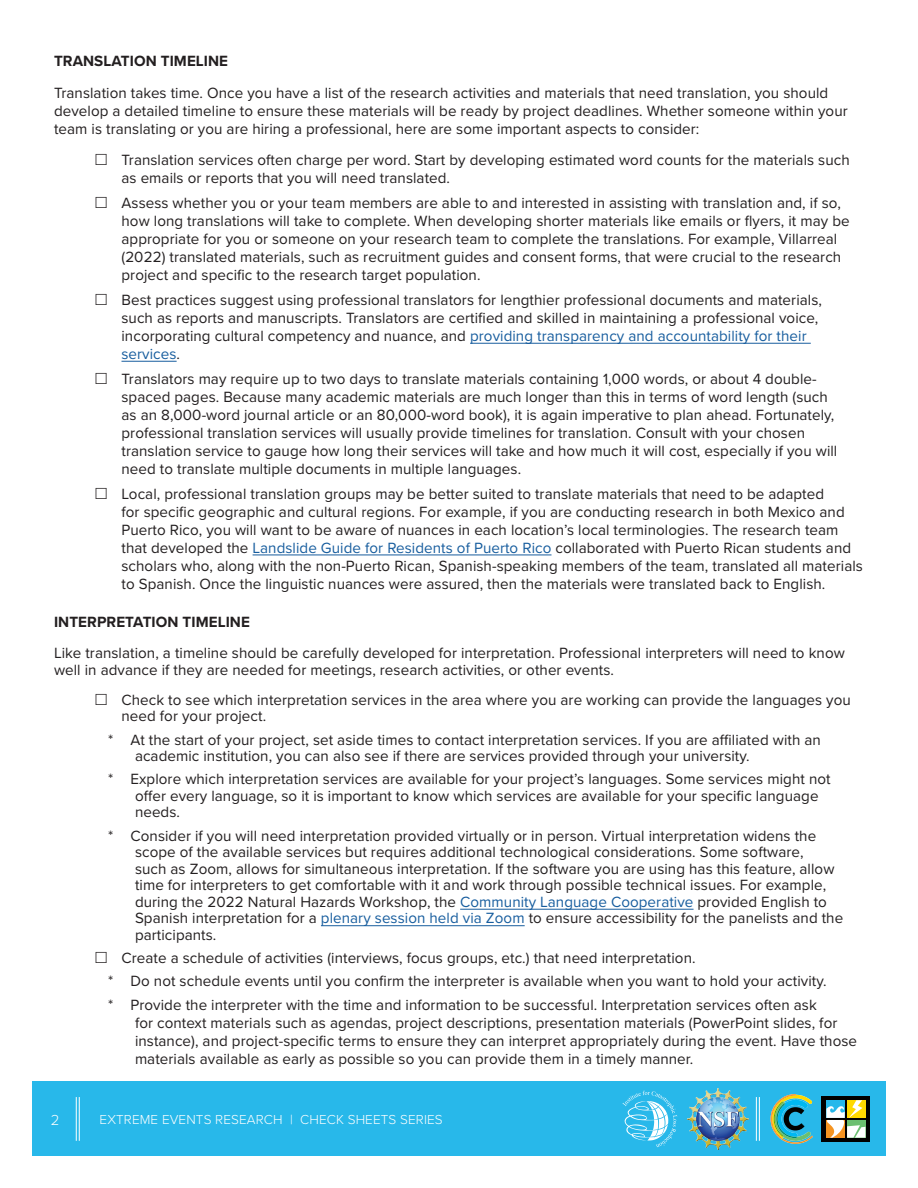
<style>
.page{position:relative;width:918px;height:1188px;background:#fff}
.page>*{position:absolute;margin:0;border:0;box-sizing:border-box;transform-origin:0 0}
.t1{font:15.3px/18px "Proxima Nova";letter-spacing:.005em;color:#231f20}
.t2{font:700 15.3px "Proxima Nova";letter-spacing:.005em;color:#231f20}
.t3{font:300 15px "Proxima Nova";color:#fff}
.t4{font:300 13.5px "Proxima Nova";letter-spacing:.01em;color:#fff}
.s1{color:#175d9e}
</style>
<div class="page">
<div style="left:32px;top:1082px;width:854px;height:74px;background:#28b8ea"></div>
<hr style="left:759px;top:1097px;width:1px;height:44px;background:#fff">
<hr style="left:756px;top:1097px;width:1px;height:44px;background:#fff">
<svg style="left:622px;top:1091px;width:55px;height:56px"></svg>
<img style="left:687px;top:1088px;width:62px;height:62px">
<hr style="left:79px;top:1097px;width:1px;height:44px;background:#fff">
<hr style="left:76px;top:1097px;width:1px;height:44px;background:#fff">
<svg style="left:771px;top:1094px;width:42px;height:50px"></svg>
<div style="left:822px;top:1096px;width:48px;height:46px;background:#000"></div>
<svg style="left:826px;top:1100px;width:39px;height:38px"></svg>
<hr style="left:470px;top:343px;width:341px;height:1px;background:#175d9e">
<hr style="left:122px;top:361px;width:55px;height:1px;background:#175d9e">
<hr style="left:253px;top:555px;width:299px;height:1px;background:#175d9e">
<hr style="left:460px;top:909px;width:234px;height:1px;background:#175d9e">
<hr style="left:321px;top:925px;width:204px;height:1px;background:#175d9e">
<p class="t2" style="left:54px;top:50px;width:176px">TRANSLATION TIMELINE</p>
<p class="t1" style="left:54px;top:83px;width:795px">Translation takes time. Once you have a list of the research activities and materials that need translation, you should develop a detailed timeline to ensure these materials will be ready by project deadlines. Whether someone within your team is translating or you are hiring a professional, here are some important aspects to consider:</p>
<p class="t1" style="left:122px;top:150px;width:730px">Translation services often charge per word. Start by developing estimated word counts for the materials such as emails or reports that you will need translated.</p>
<p class="t1" style="left:122px;top:193px;width:730px">Assess whether you or your team members are able to and interested in assisting with translation and, if so, how long translations will take to complete. When developing shorter materials like emails or flyers, it may be appropriate for you or someone on your research team to complete the translations. For example, Villarreal (2022) translated materials, such as recruitment guides and consent forms, that were crucial to the research project and specific to the research target population.</p>
<p class="t1" style="left:122px;top:290px;width:702px">Best practices suggest using professional translators for lengthier professional documents and materials, such as reports and manuscripts. Translators are certified and skilled in maintaining a professional voice, incorporating cultural competency and nuance, and <span class="s1">providing transparency and accountability for their services</span>.</p>
<p class="t1" style="left:122px;top:369px;width:717px">Translators may require up to two days to translate materials containing 1,000 words, or about 4 double&shy;spaced pages. Because many academic materials are much longer than this in terms of word length (such as an 8,000-word journal article or an 80,000-word book), it is again imperative to plan ahead. Fortunately, professional translation services will usually provide timelines for translation. Consult with your chosen translation service to gauge how long their services will take and how much it will cost, especially if you will need to translate multiple documents in multiple languages.</p>
<p class="t1" style="left:122px;top:484px;width:743px">Local, professional translation groups may be better suited to translate materials that need to be adapted<br>for specific geographic and cultural regions. For example, if you are conducting research in both Mexico and Puerto Rico, you will want to be aware of nuances in each location’s local terminologies. The research team that developed the <span class="s1">Landslide Guide for Residents of Puerto Rico</span> collaborated with Puerto Rican students and scholars who, along with the non-Puerto Rican, Spanish-speaking members of the team, translated all materials to Spanish. Once the linguistic nuances were assured, then the materials were translated back to English.</p>
<p class="t2" style="left:54px;top:610px;width:197px">INTERPRETATION TIMELINE</p>
<p class="t1" style="left:54px;top:644px;width:792px;line-height:16.5px">Like translation, a timeline should be carefully developed for interpretation. Professional interpreters will need to know well in advance if they are needed for meetings, research activities, or other events.</p>
<p class="t1" style="left:122px;top:691px;width:731px;line-height:16.5px">Check to see which interpretation services in the area where you are working can provide the languages you need for your project.</p>
<p class="t1" style="left:135px;top:731px;width:687px;line-height:16.5px;text-indent:-27px">* At the start of your project, set aside times to contact interpretation services. If you are affiliated with an academic institution, you can also see if there are services provided through your university.</p>
<p class="t1" style="left:135px;top:770px;width:697px;line-height:16.5px;text-indent:-27px">* Explore which interpretation services are available for your project’s languages. Some services might not offer every language, so it is important to know which services are available for your specific language needs.</p>
<p class="t1" style="left:135px;top:827px;width:710px;line-height:16.5px;text-indent:-27px">* Consider if you will need interpretation provided virtually or in person. Virtual interpretation widens the scope of the available services but requires additional technological considerations. Some software,<br>such as Zoom, allows for simultaneous interpretation. If the software you are using has this feature, allow time for interpreters to get comfortable with it and work through possible technical issues. For example, during the 2022 Natural Hazards Workshop, the <span class="s1">Community Language Cooperative</span> provided English to Spanish interpretation for a <span class="s1">plenary session held via Zoom</span> to ensure accessibility for the panelists and the participants.</p>
<p class="t1" style="left:122px;top:948px;width:576px">Create a schedule of activities (interviews, focus groups, etc.) that need interpretation.</p>
<p class="t1" style="left:108px;top:972px;width:720px">* Do not schedule events until you confirm the interpreter is available when you want to hold your activity.</p>
<p class="t1" style="left:135px;top:995px;width:724px;text-indent:-27px">* Provide the interpreter with the time and information to be successful. Interpretation services often ask<br>for context materials such as agendas, project descriptions, presentation materials (PowerPoint slides, for instance), and project-specific terms to ensure they can interpret appropriately during the event. Have those materials available as early as possible so you can provide them in a timely manner.</p>
<p class="t3" style="left:51px;top:1109px;width:10px">2</p>
<p class="t4" style="left:100px;top:1110px;width:345px">EXTREME EVENTS RESEARCH | CHECK SHEETS SERIES</p>
</div>
